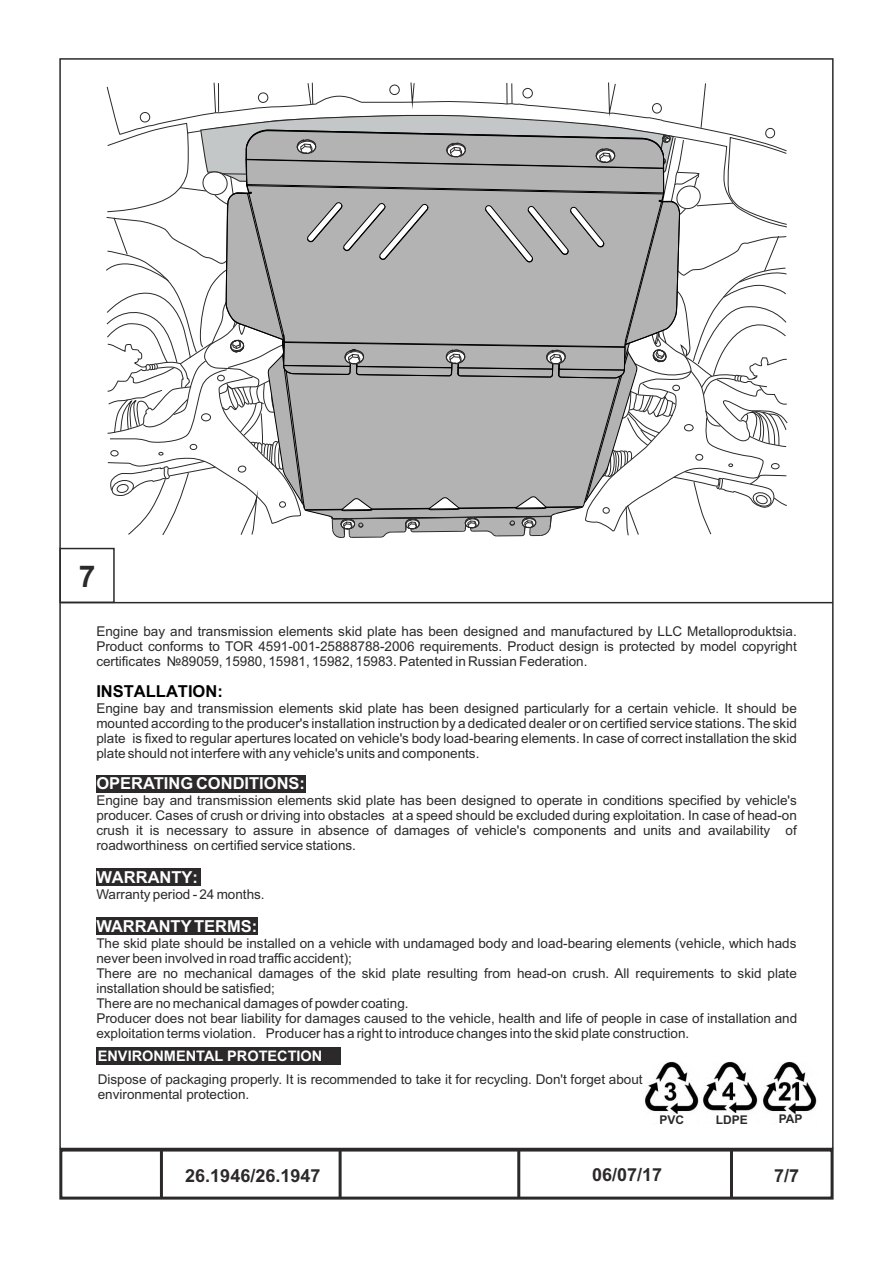
<style>
.page{position:relative;width:893px;height:1263px;background:#fff}
.page>*{position:absolute;margin:0;border:0;box-sizing:border-box;transform-origin:0 0}
.t1{font:700 30px "Arial";color:#2b2929}
.t2{font:700 18px "Arial";color:#2b2929}
.t3{font:700 16.5px "Arial";color:#fff}
.t4{font:700 16.5px "Arial";color:#000}
.t5{font:700 14.55px "Arial";color:#fff}
.t6{font:13.5px/15.1px "Arial";color:#2b2929;text-align:justify}
.t7{font:700 12px "Arial";color:#2b2929}
</style>
<div class="page">
<div style="left:59px;top:1148px;width:775px;height:51px;border:3px solid #2b2929"></div>
<hr style="left:730px;top:1150px;width:3px;height:48px;background:#2b2929">
<hr style="left:160px;top:1149px;width:3px;height:49px;background:#2b2929">
<hr style="left:339px;top:1149px;width:3px;height:49px;background:#2b2929">
<hr style="left:517px;top:1149px;width:3px;height:49px;background:#2b2929">
<hr style="left:60px;top:602px;width:773px;height:1px;background:#2b2929">
<div style="left:59px;top:548px;width:56px;height:55px;border:2px solid #2b2929"></div>
<svg style="left:226px;top:58px;width:454px;height:2px"></svg>
<svg style="left:106px;top:82px;width:681px;height:456px"></svg>
<div style="left:96px;top:917px;width:162px;height:18px;background:#2b2929"></div>
<div style="left:96px;top:868px;width:104px;height:18px;background:#2b2929"></div>
<div style="left:96px;top:775px;width:210px;height:18px;background:#2b2929"></div>
<div style="left:96px;top:1047px;width:245px;height:18px;background:#2b2929"></div>
<img style="left:763px;top:1061px;width:54px;height:53px">
<img style="left:645px;top:1061px;width:54px;height:53px">
<img style="left:703px;top:1061px;width:55px;height:52px">
<h1 class="t1" style="left:79px;top:565px;width:18px">7</h1>
<p class="t6" style="left:96px;top:625px;width:702px">Engine bay and transmission elements skid plate has been designed and manufactured by LLC Metalloproduktsia.<br>Product conforms to TOR 4591-001-25888788-2006 requirements. Product design is protected by model copyright certificates №89059, 15980, 15981, 15982, 15983. Patented in Russian Federation.</p>
<p class="t4" style="left:96px;top:685px;width:128px">INSTALLATION:</p>
<p class="t6" style="left:96px;top:702px;width:702px">Engine bay and transmission elements skid plate has been designed particularly for a certain vehicle. It should be mounted according to the producer's installation instruction by a dedicated dealer or on certified service stations. The skid plate is fixed to regular apertures located on vehicle's body load-bearing elements. In case of correct installation the skid plate should not interfere with any vehicle's units and components.</p>
<p class="t3" style="left:96px;top:777px;width:210px">OPERATING CONDITIONS:</p>
<p class="t6" style="left:96px;top:794px;width:702px">Engine bay and transmission elements skid plate has been designed to operate in conditions specified by vehicle's producer. Cases of crush or driving into obstacles at a speed should be excluded during exploitation. In case of head-on crush it is necessary to assure in absence of damages of vehicle's components and units and availability of roadworthiness on certified service stations.</p>
<p class="t3" style="left:96px;top:871px;width:103px">WARRANTY:</p>
<p class="t6" style="left:96px;top:888px;width:170px">Warranty period - 24 months.</p>
<p class="t3" style="left:96px;top:920px;width:163px">WARRANTY TERMS:</p>
<p class="t6" style="left:96px;top:936px;width:702px;text-align:left">The skid plate should be installed on a vehicle with undamaged body and load-bearing elements (vehicle, which hads never been involved in road traffic accident);<br>There are no mechanical damages of the skid plate resulting from head-on crush. All requirements to skid plate installation should be satisfied;<br>There are no mechanical damages of powder coating.<br>Producer does not bear liability for damages caused to the vehicle, health and life of people in case of installation and exploitation terms violation. Producer has a right to introduce changes into the skid plate construction.</p>
<p class="t6" style="left:98px;top:1072px;width:546px">Dispose of packaging properly. It is recommended to take it for recycling. Don't forget about environmental protection.</p>
<p class="t5" style="left:98px;top:1051px;width:226px">ENVIRONMENTAL PROTECTION</p>
<p class="t7" style="left:659px;top:1115px;width:26px">PVC</p>
<p class="t7" style="left:716px;top:1115px;width:34px">LDPE</p>
<p class="t7" style="left:779px;top:1114px;width:25px">PAP</p>
<h2 class="t2" style="left:185px;top:1168px;width:137px">26.1946/26.1947</h2>
<h2 class="t2" style="left:592px;top:1168px;width:72px">06/07/17</h2>
<h2 class="t2" style="left:774px;top:1168px;width:27px">7/7</h2>
</div>
